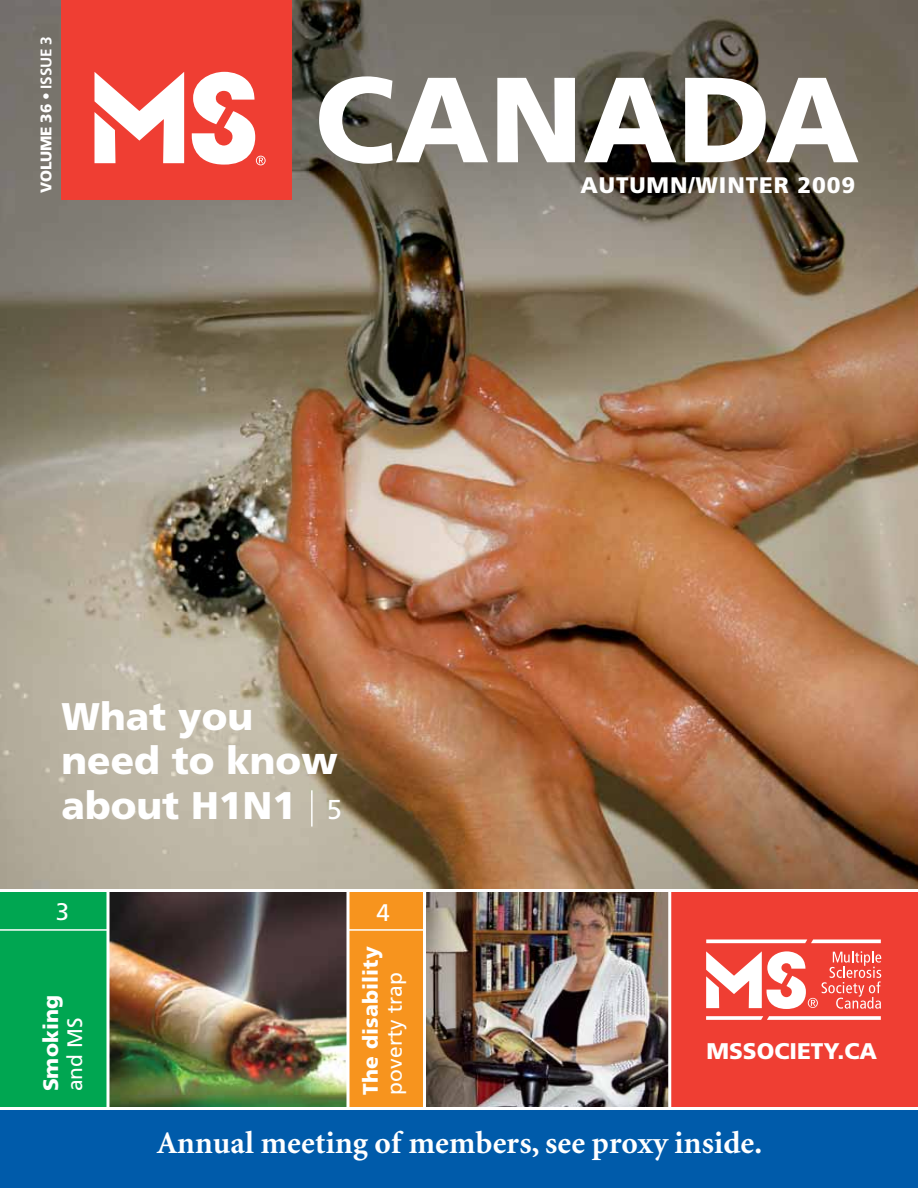
<style>
.page{position:relative;width:918px;height:1188px;background:#fff}
.page>*{position:absolute;margin:0;border:0;box-sizing:border-box;transform-origin:0 0}
.t1{font:900 120.9px "Frutiger";color:#fff}
.t2{font:900 38.55px/44.7px "Frutiger";color:#fff}
.t3{font:700 31.5px "Minion";letter-spacing:.005em;color:#fff}
.t4{font:24px "Frutiger";color:#fff}
.t5{font:900 22.65px "Frutiger";color:#fff}
.t6{font:900 22.5px "Frutiger";letter-spacing:.04em;color:#fff}
.t7{font:900 21px "Frutiger";letter-spacing:.005em;color:#fff}
.t8{font:21px "Frutiger";letter-spacing:.005em;color:#fff}
.t9{font:900 15.3px "Frutiger";letter-spacing:-.02em;color:#fff}
.s1{font-weight:700}
.s2{font-weight:400;font-size:27.3px}
</style>
<div class="page">
<img style="left:0;top:0;width:918px;height:889px">
<img style="left:426px;top:892px;width:242px;height:215px">
<div style="left:0;top:1107px;width:918px;height:81px;background:#005baa"></div>
<img style="left:110px;top:892px;width:236px;height:215px">
<div style="left:669px;top:890px;width:249px;height:219px;background:#ef3e33"></div>
<div style="left:348px;top:890px;width:77px;height:219px;background:#f7941e"></div>
<div style="left:0;top:890px;width:108px;height:219px;background:#00a651"></div>
<svg style="left:106px;top:892px;width:4px;height:215px"></svg>
<hr style="left:668px;top:890px;width:3px;height:219px;background:#fff">
<hr style="left:423px;top:890px;width:3px;height:219px;background:#fff">
<svg style="left:346px;top:892px;width:4px;height:215px"></svg>
<hr style="left:0;top:1107px;width:918px;height:3px;background:#fff">
<hr style="left:348px;top:929px;width:77px;height:2px;background:#fff">
<hr style="left:0;top:929px;width:108px;height:2px;background:#fff">
<svg style="left:706px;top:1016px;width:175px;height:4px"></svg>
<svg style="left:706px;top:939px;width:175px;height:4px"></svg>
<svg style="left:706px;top:951px;width:175px;height:58px"></svg>
<hr style="left:0;top:889px;width:918px;height:3px;background:#fff">
<hr style="left:311px;top:790px;width:2px;height:37px;background:#fff">
<div style="left:62px;top:0;width:230px;height:200px;background:#ef3e33"></div>
<svg style="left:95px;top:72px;width:89px;height:91px"></svg>
<svg style="left:192px;top:72px;width:74px;height:93px"></svg>
<p class="t9" style="left:37px;top:193px;width:157px;rotate:-90deg">Volume 36 • <span class="s1">Issue 3</span></p>
<h1 class="t1" style="left:314px;top:47px;width:547px">CANADA</h1>
<p class="t6" style="left:580px;top:172px;width:276px">AuTUM N/Winter 2009</p>
<p class="t2" style="left:62px;top:694px;width:282px">What you need to know about H1N1 <span class="s2">5</span></p>
<p class="t4" style="left:56px;top:898px;width:15px">3</p>
<p class="t4" style="left:376px;top:898px;width:15px">4</p>
<p class="t7" style="left:38px;top:1091px;width:98px;rotate:-90deg">Smoking</p>
<p class="t8" style="left:63px;top:1091px;width:76px;rotate:-90deg">and MS</p>
<p class="t7" style="left:358px;top:1095px;width:149px;rotate:-90deg">The disability</p>
<p class="t8" style="left:382px;top:1095px;width:124px;rotate:-90deg">poverty trap</p>
<p class="t5" style="left:706px;top:1037px;width:168px">mssociety.ca</p>
<p class="t3" style="left:157px;top:1127px;width:607px">Annual meeting of members, see proxy inside.</p>
</div>
